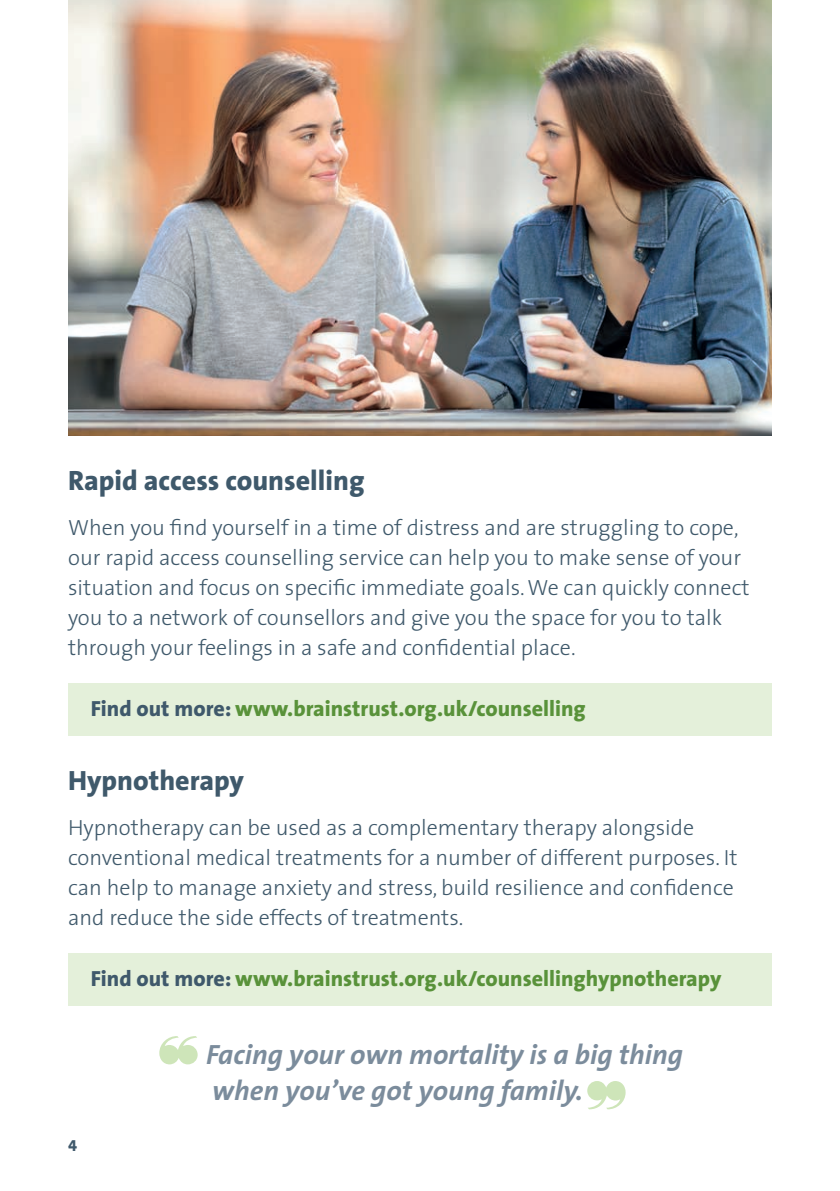
<style>
.page{position:relative;width:840px;height:1191px;background:#fff}
.page>*{position:absolute;margin:0;border:0;box-sizing:border-box;transform-origin:0 0}
.t1{font:italic 700 28px/36px "VA The Sans";color:#7b8c9c}
.t2{font:800 28px "VA The Sans";color:#3f596b}
.t3{font:300 22px/30px "VA The Sans";color:#3f596b}
.t4{font:800 22px "VA The Sans";color:#59923a}
.t5{font:16px "VA The Sans Extra Bold Caps";color:#3f596b}
.s1{color:#3f596b}
</style>
<div class="page">
<div style="left:68px;top:683px;width:703px;height:53px;background:#e4f0da"></div>
<div style="left:68px;top:953px;width:703px;height:53px;background:#e4f0da"></div>
<img style="left:68px;top:0;width:703px;height:435px">
<p class="t2" style="left:68px;top:457px;width:298px">Rapid access counselling</p>
<p class="t3" style="left:68px;top:511px;width:682px">When you find yourself in a time of distress and are struggling to cope, our rapid access counselling service can help you to make sense of your situation and focus on specific immediate goals. We can quickly connect you to a network of counsellors and give you the space for you to talk through your feelings in a safe and confidential place.</p>
<p class="t4" style="left:91px;top:690px;width:496px"><span class="s1">Find out more:</span> www.brainstrust.org.uk/counselling</p>
<p class="t2" style="left:68px;top:757px;width:177px">Hypnotherapy</p>
<p class="t3" style="left:68px;top:811px;width:670px">Hypnotherapy can be used as a complementary therapy alongside conventional medical treatments for a number of different purposes. It can help to manage anxiety and stress, build resilience and confidence and reduce the side effects of treatments.</p>
<p class="t4" style="left:91px;top:960px;width:631px"><span class="s1">Find out more:</span> www.brainstrust.org.uk/counsellinghypnotherapy</p>
<p class="t5" style="left:68px;top:1132px;width:10px">4</p>
<p class="t1" style="left:206px;top:1036px;width:478px">Facing your own mortality is a big thing when you’ve got young family.</p>
</div>
